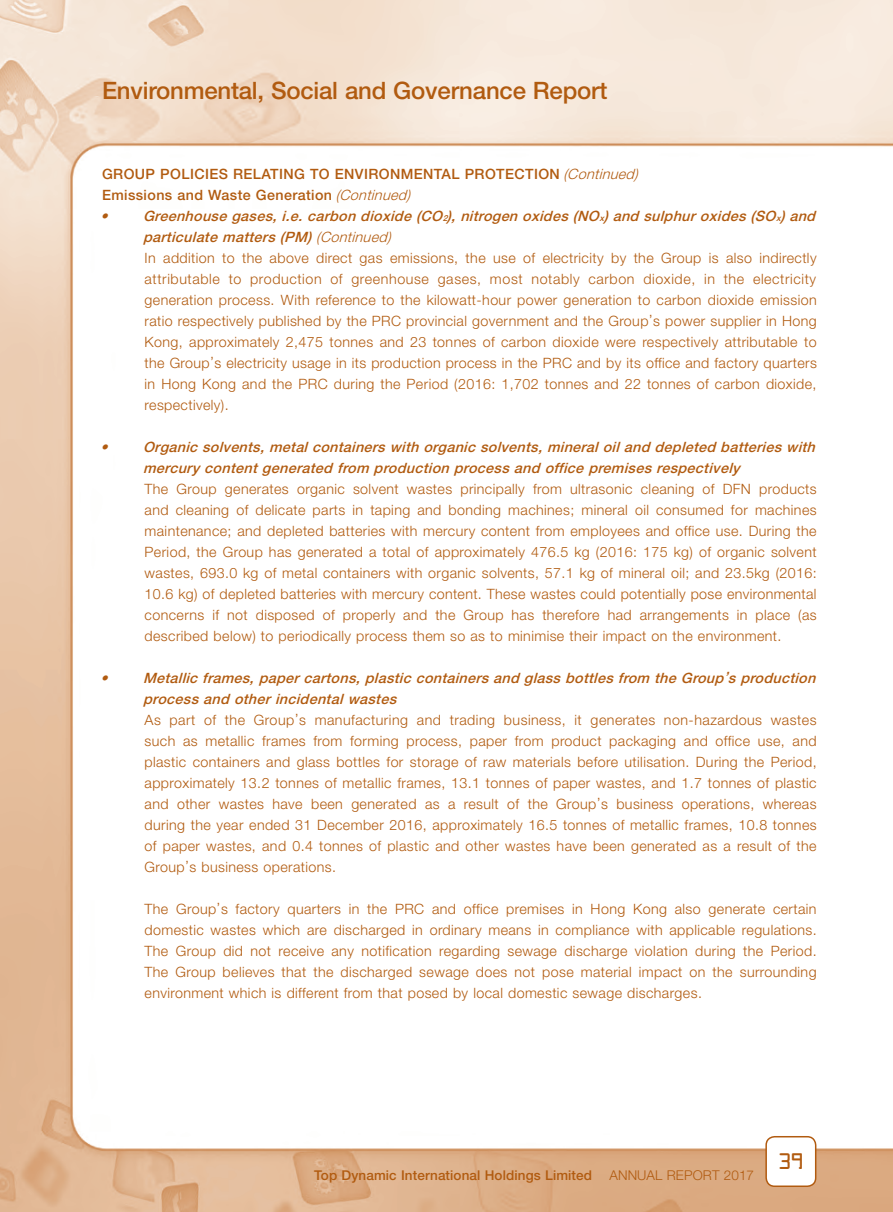
<style>
.page{position:relative;width:893px;height:1212px;background:#fff}
.page>*{position:absolute;margin:0;border:0;box-sizing:border-box;transform-origin:0 0}
.t1{font:500 24px "Helvetica Neue LT Std";letter-spacing:-.01em;color:#b15b10}
.t2{font:20.25px "OCRA Std";color:#b15b10}
.Body_Text{font:300 14.25px/21px "Helvetica Neue LT Std";letter-spacing:.03em;color:#b15b10;text-align:justify}
.Heading_3{font:italic 500 14.25px/21px "Helvetica Neue LT Std";color:#b15b10}
.Heading_1{font:500 14.25px "Helvetica Neue LT Std";letter-spacing:.03em;color:#b15b10}
.Heading_2{font:500 14.25px "Helvetica Neue LT Std";letter-spacing:.03em;color:#b15b10}
.t3{font:500 13.5px "Helvetica Neue LT Std";letter-spacing:.01em;color:#b15b10}
.t4{font:300 13.5px "Helvetica Neue LT Std";letter-spacing:.01em;color:#b15b10}
.s1{font-weight:300;font-style:italic}
.s2{font-size:8.25px}
.s3{font-weight:300}
</style>
<div class="page">
<img style="left:0;top:0;width:893px;height:1212px">
<div style="left:766px;top:1137px;width:50px;height:49px;background:#fff;border-radius:9px"></div>
<div style="left:765px;top:1136px;width:51px;height:51px;border:2px solid #b15b10;border-radius:9px"></div>
<h1 class="t1" style="left:102px;top:76px;width:507px">Environmental, Social and Governance Report</h1>
<p class="Heading_1" style="left:102px;top:165px;width:542px">GROUP POLICIES RELATING TO ENVIRONMENTAL PROTECTION <span class="s1">(Continued)</span></p>
<p class="Heading_2" style="left:102px;top:186px;width:314px">Emissions and Waste Generation <span class="s1">(Continued)</span></p>
<p class="Heading_3" style="left:143px;top:205px;width:678px;text-indent:-43px">• Greenhouse gases,i.e.carbon dioxide (CO<span class="s2">2</span>),nitrogen oxides (NO<span class="s2">x</span>)and sulphuroxides (SO<span class="s2">x</span>)and particulate matters (PM)<span class="s3">(Continued)</span></p>
<p class="Body_Text" style="left:145px;top:247px;width:674px">In addition to the above direct gas emissions, the use of electricity by the Group is also indirectly attributable to production of greenhouse gases, most notably carbon dioxide, in the electricity generation process. With reference to the kilowatt-hour power generation to carbon dioxide emission ratio respectively published by the PRC provincial government and the Group’s power supplier in Hong Kong, approximately 2,475 tonnes and 23 tonnes of carbon dioxide were respectively attributable to the Group’s electricity usage in its production process in the PRC and by its office and factory quarters in Hong Kong and the PRC during the Period (2016: 1,702 tonnes and 22 tonnes of carbon dioxide, respectively).</p>
<p class="Heading_3" style="left:143px;top:436px;width:678px;text-indent:-43px">• Organic solvents,metalcontainers with organic solvents,mineraloiland depleted batteries with mercury contentgenerated from production process and office premises respectively</p>
<p class="Body_Text" style="left:145px;top:478px;width:674px">The Group generates organic solvent wastes principally from ultrasonic cleaning of DFN products and cleaning of delicate parts in taping and bonding machines; mineral oil consumed for machines maintenance; and depleted batteries with mercury content from employees and office use. During the Period, the Group has generated a total of approximately 476.5 kg (2016: 175 kg) of organic solvent wastes, 693.0 kg of metal containers with organic solvents, 57.1 kg of mineral oil; and 23.5kg (2016:<br>10.6 kg) of depleted batteries with mercury content. These wastes could potentially pose environmental concerns if not disposed of properly and the Group has therefore had arrangements in place (as described below) to periodically process them so as to minimise their impact on the environment.</p>
<p class="Heading_3" style="left:143px;top:667px;width:678px;text-indent:-43px">• Metallic frames,papercartons,plastic containers and glass bottles from the Group’s production process and otherincidentalwastes</p>
<p class="Body_Text" style="left:145px;top:709px;width:674px">As part of the Group’s manufacturing and trading business, it generates non-hazardous wastes such as metallic frames from forming process, paper from product packaging and office use, and plastic containers and glass bottles for storage of raw materials before utilisation. During the Period, approximately 13.2 tonnes of metallic frames, 13.1 tonnes of paper wastes, and 1.7 tonnes of plastic and other wastes have been generated as a result of the Group’s business operations, whereas during the year ended 31 December 2016, approximately 16.5 tonnes of metallic frames, 10.8 tonnes of paper wastes, and 0.4 tonnes of plastic and other wastes have been generated as a result of the Group’s business operations.</p>
<p class="Body_Text" style="left:145px;top:898px;width:674px">The Group’s factory quarters in the PRC and office premises in Hong Kong also generate certain domestic wastes which are discharged in ordinary means in compliance with applicable regulations.<br>The Group did not receive any notification regarding sewage discharge violation during the Period.<br>The Group believes that the discharged sewage does not pose material impact on the surrounding environment which is different from that posed by local domestic sewage discharges.</p>
<p class="t3" style="left:314px;top:1167px;width:279px">Top Dynamic International Holdings Limited</p>
<p class="t4" style="left:609px;top:1166px;width:146px">ANNUAL REPORT 2017</p>
<h2 class="t2" style="left:777px;top:1152px;width:29px">39</h2>
</div>
